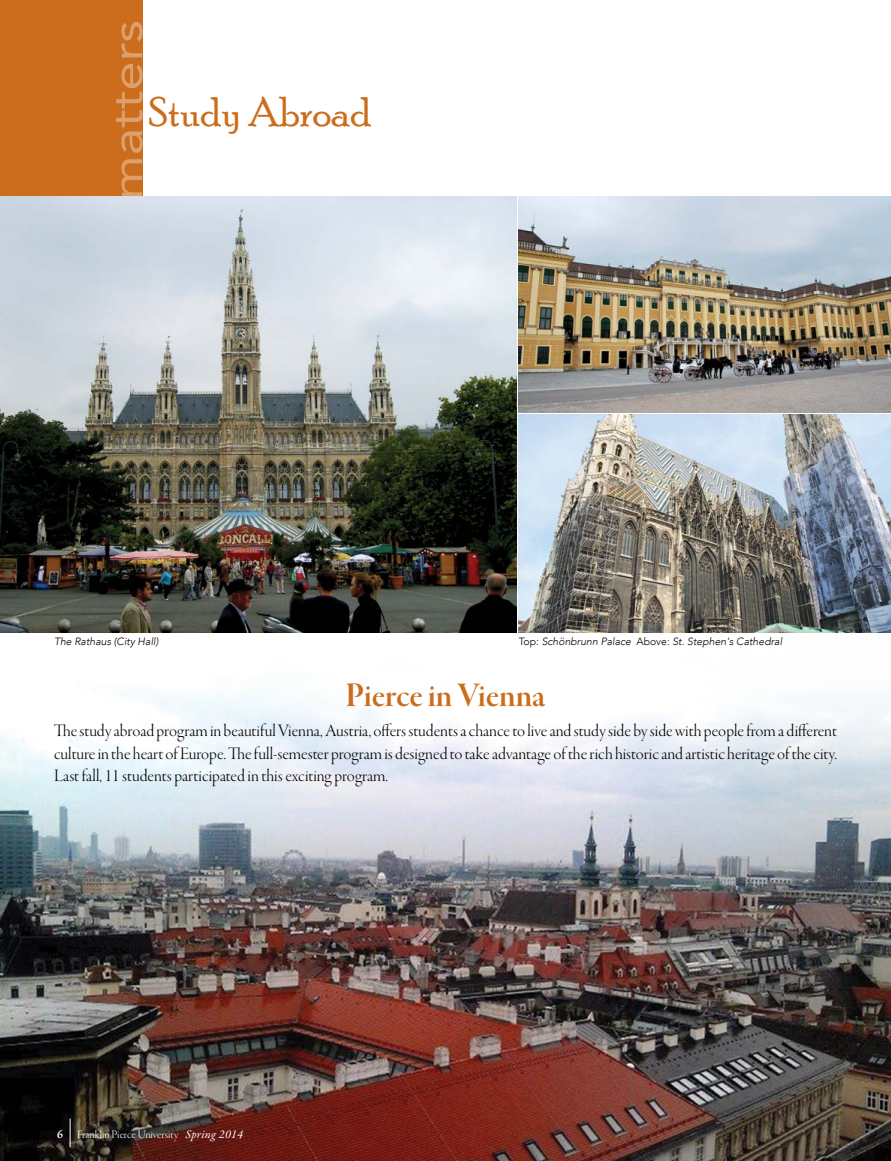
<style>
.page{position:relative;width:891px;height:1161px;background:#fff}
.page>*{position:absolute;margin:0;border:0;box-sizing:border-box;transform-origin:0 0}
.t1{font:42px "Poor Richard";color:#cb6d1c}
.t2{font:36px "Garamond Premr Pro Smbd Disp";color:#cb6d1c}
.t3{font:18px/22.5px "Garamond Premr Pro Lt Disp";color:#000;text-align:justify}
.t4{font:12px "Garamond Premr Pro Lt Disp";color:#fff}
.t5{font:italic 300 10.5px "Avenir LT";color:#000}
.s1{font-style:normal}
.s2{font-family:"Garamond Premr Pro";font-weight:600}
.s3{font-family:"Garamond Premr Pro";font-style:italic}
</style>
<div class="page">
<img style="left:0;top:693px;width:891px;height:468px">
<div style="left:0;top:0;width:143px;height:196px;background:#cb6d1c"></div>
<svg style="left:116px;top:22px;width:27px;height:175px"></svg>
<img style="left:0;top:197px;width:516px;height:436px">
<img style="left:518px;top:197px;width:373px;height:215px">
<img style="left:518px;top:414px;width:373px;height:219px">
<svg style="left:70px;top:1119px;width:1px;height:28px"></svg>
<h1 class="t1" style="left:148px;top:88px;width:224px">Study Abroad</h1>
<p class="t5" style="left:54px;top:635px;width:106px">The Rathaus (City Hall)</p>
<p class="t5" style="left:519px;top:635px;width:265px"><span class="s1">Top:</span> Schönbrunn Palace <span class="s1">Above:</span> St. Stephen's Cathedral</p>
<h2 class="t2" style="left:346px;top:676px;width:201px">Pierce in Vienna</h2>
<p class="t3" style="left:54px;top:720px;width:785px">The study abroad program in beautiful Vienna, Austria, offers students a chance to live and study side by side with people from a different culture in the heart of Europe. The full-semester program is designed to take advantage of the rich historic and artistic heritage of the city.<br>Last fall, 11 students participated in this exciting program.</p>
<p class="t4" style="left:57px;top:1128px;width:188px"><span class="s2">6</span> Franklin Pierce University <span class="s3">Spring 2014</span></p>
</div>
